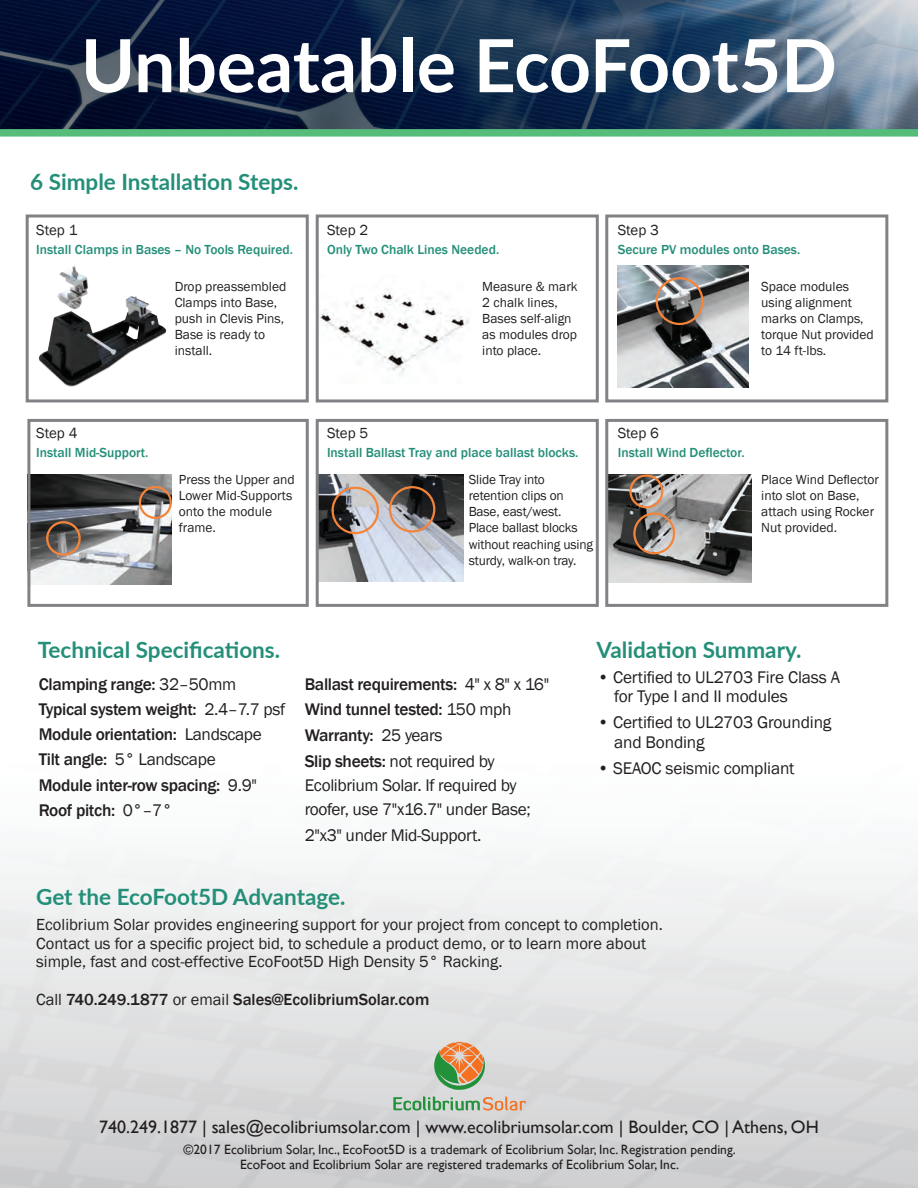
<style>
.page{position:relative;width:918px;height:1188px;background:#fff}
.page>*{position:absolute;margin:0;border:0;box-sizing:border-box;transform-origin:0 0}
.t1{font:700 73.2px "Lato";color:#fff}
.t2{font:700 22.5px "Lato";color:#248f79}
.t3{font:18px "Gill Sans";color:#231f20}
.t4{font:500 17.4px/25.2px "Franklin Gothic";letter-spacing:-.02em;color:#231f20}
.t5{font:17.4px/19.5px "Franklin Gothic";letter-spacing:-.01em;color:#231f20}
.t6{font:16.5px/18.8px "Franklin Gothic";color:#231f20}
.t7{font:500 16.5px "Franklin Gothic";color:#231f20}
.t8{font:15px "Franklin Gothic";color:#231f20}
.t9{font:13.5px/16.2px "Franklin Gothic";color:#231f20}
.t10{font:500 13.5px "Franklin Gothic";color:#248f79}
.t11{font:13.5px/15px "Gill Sans";color:#231f20;text-align:center}
.s1{font-weight:400}
</style>
<div class="page">
<img style="left:0;top:0;width:918px;height:129px">
<div style="left:0;top:129px;width:918px;height:8px;background:#55bc7a"></div>
<svg style="left:393px;top:1042px;width:133px;height:69px;background:#c7c5b3"></svg>
<img style="left:25px;top:259px;width:142px;height:140px">
<img style="left:31px;top:474px;width:141px;height:110px">
<img style="left:320px;top:474px;width:143px;height:107px">
<img style="left:609px;top:474px;width:142px;height:109px">
<img style="left:320px;top:289px;width:149px;height:87px">
<div style="left:26px;top:214px;width:283px;height:188px;border:3px solid #808285"></div>
<div style="left:27px;top:419px;width:282px;height:188px;border:3px solid #808285"></div>
<div style="left:316px;top:214px;width:283px;height:188px;border:3px solid #808285"></div>
<div style="left:316px;top:419px;width:283px;height:188px;border:3px solid #808285"></div>
<div style="left:605px;top:214px;width:283px;height:188px;border:3px solid #808285"></div>
<div style="left:605px;top:419px;width:283px;height:188px;border:3px solid #808285"></div>
<div style="left:139px;top:486px;width:33px;height:33px;border:2px solid #f48439;border-radius:50%"></div>
<div style="left:46px;top:521px;width:35px;height:35px;border:2px solid #f48439;border-radius:50%"></div>
<div style="left:389px;top:486px;width:46px;height:47px;border:2px solid #f48439;border-radius:50%"></div>
<div style="left:629px;top:474px;width:34px;height:34px;border:2px solid #f48439;border-radius:50%"></div>
<div style="left:331px;top:487px;width:48px;height:47px;border:2px solid #f48439;border-radius:50%"></div>
<div style="left:633px;top:513px;width:42px;height:41px;border:2px solid #f48439;border-radius:50%"></div>
<img style="left:618px;top:266px;width:131px;height:121px">
<div style="left:656px;top:277px;width:48px;height:48px;border:2px solid #f48439;border-radius:50%"></div>
<h1 class="t1" style="left:81px;top:12px;width:757px">Unbeatable EcoFoot5D</h1>
<h2 class="t2" style="left:30px;top:165px;width:270px">6 Simple Installation Steps.</h2>
<p class="t8" style="left:36px;top:221px;width:43px">Step 1</p>
<p class="t10" style="left:36px;top:241px;width:258px">Install Clamps in Bases – No Tools Required.</p>
<p class="t8" style="left:327px;top:221px;width:43px">Step 2</p>
<p class="t10" style="left:327px;top:241px;width:174px">Only Two Chalk Lines Needed.</p>
<p class="t8" style="left:618px;top:221px;width:43px">Step 3</p>
<p class="t10" style="left:618px;top:241px;width:184px">Secure PV modules onto Bases.</p>
<p class="t9" style="left:175px;top:278px;width:113px">Drop preassembled<br>Clamps into Base, push in Clevis Pins,<br>Base is ready to install.</p>
<p class="t9" style="left:482px;top:278px;width:97px">Measure &amp; mark<br>2 chalk lines,<br>Bases self-align as modules drop into place.</p>
<p class="t9" style="left:761px;top:278px;width:114px">Space modules using alignment marks on Clamps, torque Nut provided to 14 ft-lbs.</p>
<p class="t8" style="left:36px;top:424px;width:43px">Step 4</p>
<p class="t10" style="left:36px;top:444px;width:114px">Install Mid-Support.</p>
<p class="t9" style="left:179px;top:471px;width:117px">Press the Upper and<br>Lower Mid-Supports onto the module frame.</p>
<p class="t8" style="left:327px;top:424px;width:43px">Step 5</p>
<p class="t8" style="left:618px;top:424px;width:43px">Step 6</p>
<p class="t10" style="left:327px;top:444px;width:253px">Install Ballast Tray and place ballast blocks.</p>
<p class="t10" style="left:618px;top:444px;width:128px">Install Wind Deflector.</p>
<p class="t9" style="left:469px;top:471px;width:126px">Slide Tray into retention clips on<br>Base, east/west.<br>Place ballast blocks without reaching using sturdy, walk-on tray.</p>
<p class="t9" style="left:761px;top:471px;width:119px">Place Wind Deflector into slot on Base, attach using Rocker<br>Nut provided.</p>
<h2 class="t2" style="left:38px;top:634px;width:244px">Technical Specifications.</h2>
<p class="t4" style="left:39px;top:672px;width:248px">Clamping range: <span class="s1">32–50mm<br></span>Typical system weight: <span class="s1">2.4–7.7 psf<br></span>Module orientation: <span class="s1">Landscape<br></span>Tilt angle: <span class="s1">5° Landscape<br></span>Module inter-row spacing: <span class="s1">9.9"<br></span>Roof pitch: <span class="s1">0°–7°</span></p>
<p class="t4" style="left:305px;top:671px;width:246px;line-height:25.8px">Ballast requirements: <span class="s1">4" x 8" x 16"<br></span>Wind tunnel tested: <span class="s1">150 mph<br></span>Warranty: <span class="s1">25 years<br></span>Slip sheets: <span class="s1">not required by</span></p>
<p class="t5" style="left:305px;top:773px;width:227px;line-height:24px">Ecolibrium Solar. If required by roofer, use 7"x16.7" under Base;</p>
<p class="t5" style="left:305px;top:826px;width:178px">2"x3" under Mid-Support.</p>
<h2 class="t2" style="left:36px;top:880px;width:311px">Get the EcoFoot5D Advantage.</h2>
<h2 class="t2" style="left:597px;top:634px;width:206px">Validation Summary.</h2>
<p class="t5" style="left:614px;top:667px;width:227px;text-indent:-16px">• Certified to UL2703 Fire Class A for Type I and II modules</p>
<p class="t5" style="left:614px;top:713px;width:219px;text-indent:-17px">• Certified to UL2703 Grounding and Bonding</p>
<p class="t5" style="left:598px;top:758px;width:198px">• SEAOC seismic compliant</p>
<p class="t6" style="left:36px;top:915px;width:628px">Ecolibrium Solar provides engineering support for your project from concept to completion.<br>Contact us for a specific project bid, to schedule a product demo, or to learn more about simple, fast and cost-effective EcoFoot5D High Density 5° Racking.</p>
<p class="t7" style="left:36px;top:989px;width:395px"><span class="s1">Call</span> 740.249.1877 <span class="s1">or email</span> Sales@EcolibriumSolar.com</p>
<h3 class="t3" style="left:99px;top:1116px;width:721px">740.249.1877 | sales@ecolibriumsolar.com | www.ecolibriumsolar.com | Boulder, CO | Athens, OH</h3>
<p class="t11" style="left:184px;top:1142px;width:554px">©2017 Ecolibrium Solar, Inc., EcoFoot5D is a trademark of Ecolibrium Solar, Inc. Registration pending.<br>EcoFoot and Ecolibrium Solar are registered trademarks of Ecolibrium Solar, Inc.</p>
</div>
